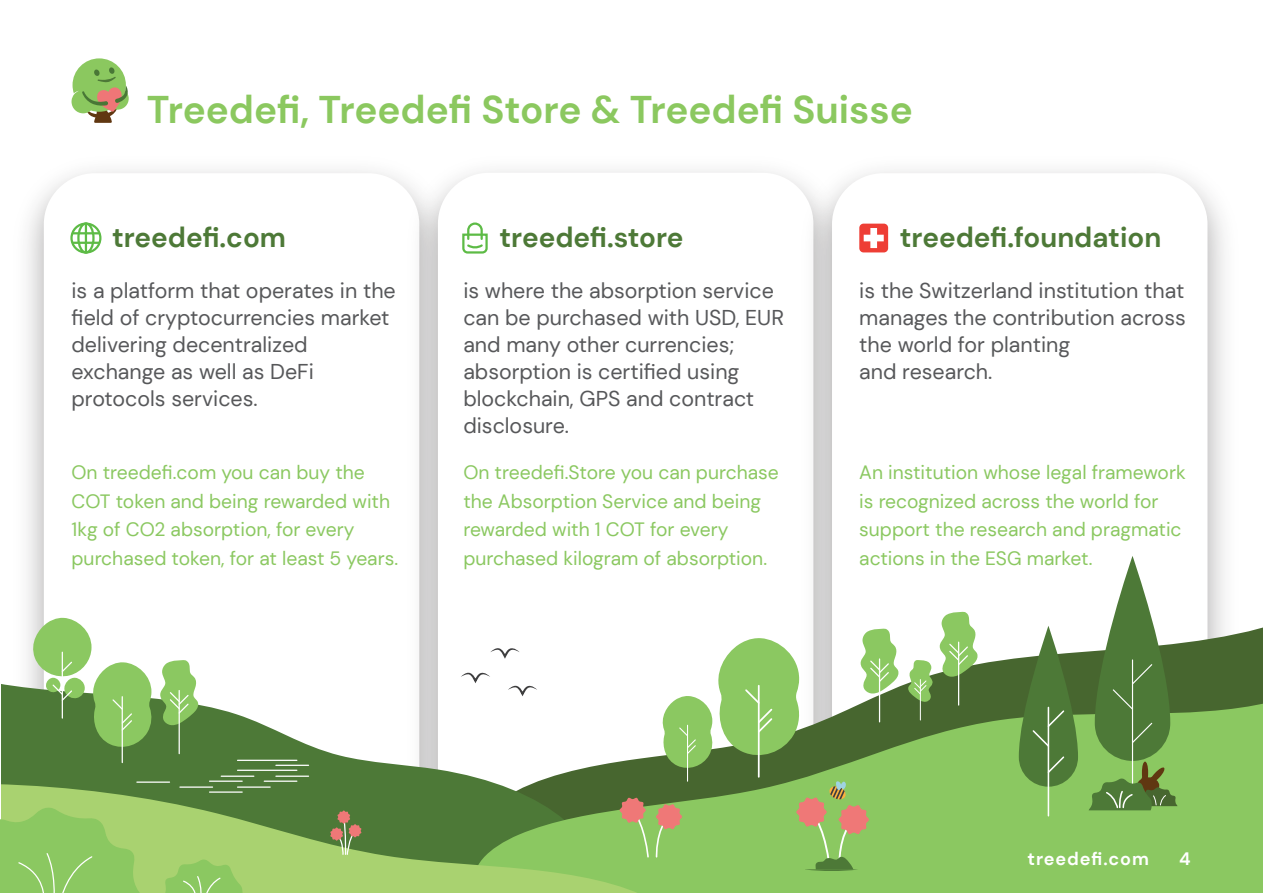
<style>
.page{position:relative;width:1263px;height:893px;background:#fff}
.page>*{position:absolute;margin:0;border:0;box-sizing:border-box;transform-origin:0 0}
.t1{font:700 38.55px "DM Sans";color:#8bc85f}
.t2{font:700 27.9px "DM Sans";color:#4d7937}
.t3{font:21.45px/27px "DM Sans";color:#57585a}
.t4{font:19.35px/28.5px "DM Sans";color:#8bc861}
.t5{font:700 18px "DM Sans";letter-spacing:.05em;color:#fff}
</style>
<div class="page">
<img style="left:396px;top:170px;width:394px;height:500px">
<div style="left:438px;top:173px;width:375px;height:657px;background:#fff;border-radius:51px"></div>
<img style="left:790px;top:170px;width:435px;height:432px">
<div style="left:832px;top:173px;width:375px;height:657px;background:#fff;border-radius:51px"></div>
<svg style="left:813px;top:602px;width:450px;height:98px"></svg>
<svg style="left:1px;top:670px;width:465px;height:113px"></svg>
<svg style="left:466px;top:700px;width:797px;height:193px;background:#92c171"></svg>
<svg style="left:1px;top:783px;width:670px;height:110px;background:#7aa753"></svg>
<svg style="left:1019px;top:626px;width:59px;height:161px;background:#688b54"></svg>
<hr style="left:1048px;top:707px;width:1px;height:109px;background:#fff">
<svg style="left:1046px;top:755px;width:20px;height:19px"></svg>
<svg style="left:1031px;top:709px;width:35px;height:39px"></svg>
<hr style="left:179px;top:690px;width:1px;height:64px;background:#fff">
<svg style="left:160px;top:660px;width:39px;height:66px;background:#99c87a"></svg>
<hr style="left:122px;top:697px;width:1px;height:66px;background:#fff">
<svg style="left:29px;top:617px;width:123px;height:133px"></svg>
<hr style="left:958px;top:642px;width:1px;height:63px;background:#fff">
<svg style="left:939px;top:611px;width:39px;height:66px"></svg>
<hr style="left:879px;top:659px;width:1px;height:63px;background:#fff">
<svg style="left:860px;top:628px;width:39px;height:66px"></svg>
<hr style="left:920px;top:679px;width:1px;height:41px;background:#fff">
<svg style="left:908px;top:660px;width:25px;height:42px"></svg>
<hr style="left:758px;top:686px;width:2px;height:91px;background:#fff">
<hr style="left:687px;top:725px;width:1px;height:56px;background:#fff">
<svg style="left:659px;top:638px;width:141px;height:133px"></svg>
<svg style="left:1095px;top:556px;width:75px;height:205px;fill:#4d7937"></svg>
<hr style="left:1132px;top:660px;width:1px;height:138px;background:#fff">
<svg style="left:1131px;top:722px;width:22px;height:22px"></svg>
<svg style="left:1112px;top:663px;width:41px;height:48px;background:#578042"></svg>
<hr style="left:276px;top:765px;width:33px;height:1px;background:#fff">
<hr style="left:238px;top:770px;width:59px;height:1px;background:#fff">
<hr style="left:238px;top:760px;width:59px;height:1px;background:#fff">
<hr style="left:276px;top:776px;width:33px;height:1px;background:#fff">
<hr style="left:264px;top:780px;width:33px;height:2px;background:#fff">
<hr style="left:210px;top:791px;width:32px;height:2px;background:#fff">
<hr style="left:210px;top:780px;width:32px;height:2px;background:#fff">
<hr style="left:221px;top:776px;width:33px;height:1px;background:#fff">
<hr style="left:180px;top:786px;width:33px;height:2px;background:#fff">
<hr style="left:238px;top:786px;width:32px;height:2px;background:#fff">
<hr style="left:137px;top:781px;width:33px;height:2px;background:#fff">
<svg style="left:161px;top:859px;width:83px;height:34px;background:#97cc69"></svg>
<svg style="left:0;top:807px;width:144px;height:86px;background:#93cb67"></svg>
<svg style="left:1088px;top:762px;width:89px;height:48px;background:#709a4c"></svg>
<svg style="left:330px;top:810px;width:32px;height:46px"></svg>
<svg style="left:620px;top:797px;width:62px;height:61px;background:#a0ad66"></svg>
<svg style="left:796px;top:781px;width:73px;height:90px;background:#9cb365"></svg>
<svg style="left:461px;top:670px;width:29px;height:13px"></svg>
<svg style="left:490px;top:648px;width:30px;height:11px"></svg>
<svg style="left:508px;top:685px;width:29px;height:11px"></svg>
<svg style="left:72px;top:58px;width:57px;height:65px"></svg>
<div style="left:859px;top:224px;width:29px;height:28px;background:#ee3e35;border-radius:4px"></div>
<svg style="left:864px;top:228px;width:20px;height:20px"></svg>
<div style="left:70px;top:222px;width:31px;height:32px;border:2px solid #5dbb46;border-radius:50%"></div>
<svg style="left:462px;top:222px;width:26px;height:32px"></svg>
<hr style="left:73px;top:242px;width:26px;height:2px;background:#5dbb46">
<hr style="left:73px;top:232px;width:26px;height:2px;background:#5dbb46">
<hr style="left:85px;top:223px;width:2px;height:30px;background:#5dbb46">
<div style="left:77px;top:222px;width:18px;height:32px;border:2px solid #5dbb46;border-radius:50%"></div>
<h1 class="t1" style="left:147px;top:85px;width:767px">Treedefi, Treedefi Store &amp; Treedefi Suisse</h1>
<h2 class="t2" style="left:112px;top:220px;width:175px">treedefi.com</h2>
<h2 class="t2" style="left:499px;top:220px;width:186px">treedefi.store</h2>
<h2 class="t2" style="left:900px;top:220px;width:263px">treedefi.foundation</h2>
<p class="t3" style="left:72px;top:277px;width:326px">is a platform that operates in the field of cryptocurrencies market delivering decentralized exchange as well as DeFi protocols services.</p>
<p class="t3" style="left:463px;top:277px;width:322px">is where the absorption service can be purchased with USD, EUR and many other currencies; absorption is certified using blockchain, GPS and contract disclosure.</p>
<p class="t3" style="left:859px;top:277px;width:328px">is the Switzerland institution that manages the contribution across the world for planting<br>and research.</p>
<p class="t4" style="left:72px;top:458px;width:328px">On treedefi.com you can buy the COT token and being rewarded with 1kg of CO2 absorption, for every purchased token, for at least 5 years.</p>
<p class="t4" style="left:463px;top:458px;width:317px">On treedefi.Store you can purchase the Absorption Service and being rewarded with 1 COT for every purchased kilogram of absorption.</p>
<p class="t4" style="left:859px;top:458px;width:328px">An institution whose legal framework is recognized across the world for support the research and pragmatic actions in the ESG market.</p>
<p class="t5" style="left:1027px;top:847px;width:123px">treedefi.com</p>
<p class="t5" style="left:1179px;top:847px;width:13px">4</p>
</div>
